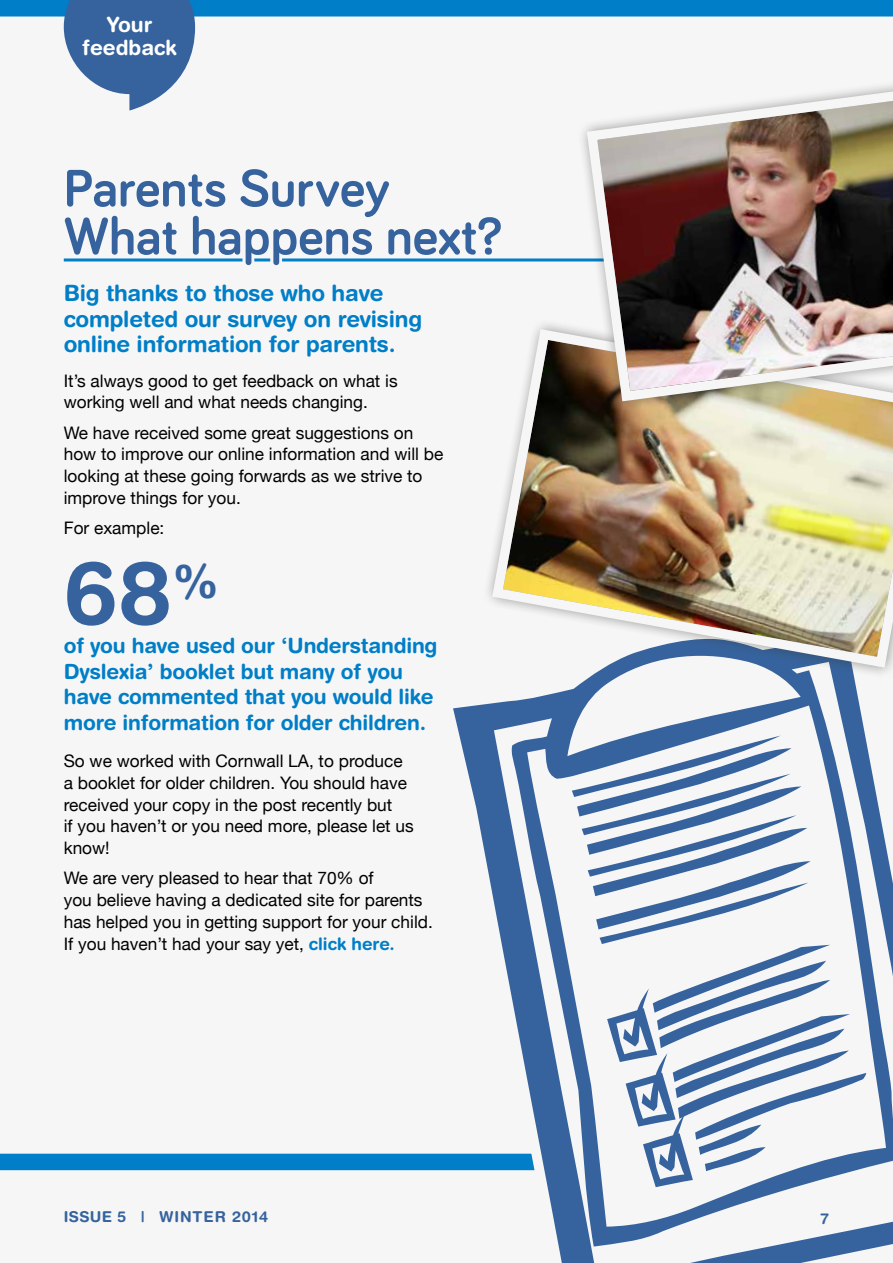
<style>
.page{position:relative;width:893px;height:1263px;background:#f6f6f6}
.page>*{position:absolute;margin:0;border:0;box-sizing:border-box;transform-origin:0 0}
.t1{font:700 88.5px "Helvetica Rounded";color:#36639d}
.t2{font:700 54px/48px "Bariol";color:#36639d}
.t3{font:700 22.5px/25.5px "Helvetica Rounded";letter-spacing:-.01em;color:#007ec7}
.t4{font:700 21px/25.5px "Helvetica Rounded";letter-spacing:-.01em;color:#007ec7}
.t5{font:700 21px/22.5px "Helvetica Rounded";color:#fff;text-align:center}
.t6{font:17.25px/21.8px "Helvetica Neue";color:#000}
.t7{font:700 15px "Helvetica Rounded";letter-spacing:.06em;color:#36639d}
.s1{font-family:"Helvetica Rounded";font-weight:700;color:#007ec7}
</style>
<div class="page">
<div style="left:0;top:1154px;width:893px;height:16px;background:#007ec7"></div>
<div style="left:0;top:0;width:893px;height:17px;background:#007ec7"></div>
<svg style="left:64px;top:0;width:131px;height:111px"></svg>
<hr style="left:64px;top:258px;width:765px;height:3px;background:#007ec7">
<svg style="left:63px;top:258px;width:445px;height:4px"></svg>
<svg style="left:453px;top:682px;width:440px;height:581px"></svg>
<svg style="left:583px;top:673px;width:272px;height:9px"></svg>
<img style="left:488px;top:324px;width:405px;height:349px">
<svg style="left:573px;top:258px;width:320px;height:157px"></svg>
<img style="left:582px;top:85px;width:311px;height:322px">
<svg style="left:572px;top:735px;width:294px;height:452px"></svg>
<p class="t5" style="left:82px;top:13px;width:96px">Your feedback</p>
<h2 class="t2" style="left:64px;top:167px;width:440px">Parents Survey<br>What happens next?</h2>
<h3 class="t3" style="left:64px;top:280px;width:360px">Big thanks to those who have completed our survey on revising online information for parents.</h3>
<p class="t6" style="left:64px;top:369px;width:335px">It’s always good to get feedback on what is working well and what needs changing.</p>
<p class="t6" style="left:64px;top:421px;width:381px">We have received some great suggestions on how to improve our online information and will be looking at these going forwards as we strive to improve things for you.</p>
<p class="t6" style="left:64px;top:517px;width:102px">For example:</p>
<h1 class="t1" style="left:64px;top:539px;width:157px">68<sup>%</sup></h1>
<p class="t4" style="left:64px;top:633px;width:375px">of you have used our ‘Understanding Dyslexia’ booklet but many of you have commented that you would like more information for older children.</p>
<p class="t6" style="left:64px;top:750px;width:351px">So we worked with Cornwall LA, to produce a booklet for older children. You should have received your copy in the post recently but<br>if you haven’t or you need more, please let us know!</p>
<p class="t6" style="left:64px;top:867px;width:371px">We are very pleased to hear that 70% of<br>you believe having a dedicated site for parents has helped you in getting support for your child.<br>If you haven’t had your say yet, <span class="s1">click here.</span></p>
<p class="t7" style="left:64px;top:1208px;width:206px">ISSUE 5 | WINTER 2014</p>
<p class="t7" style="left:821px;top:1209px;width:10px">7</p>
</div>
